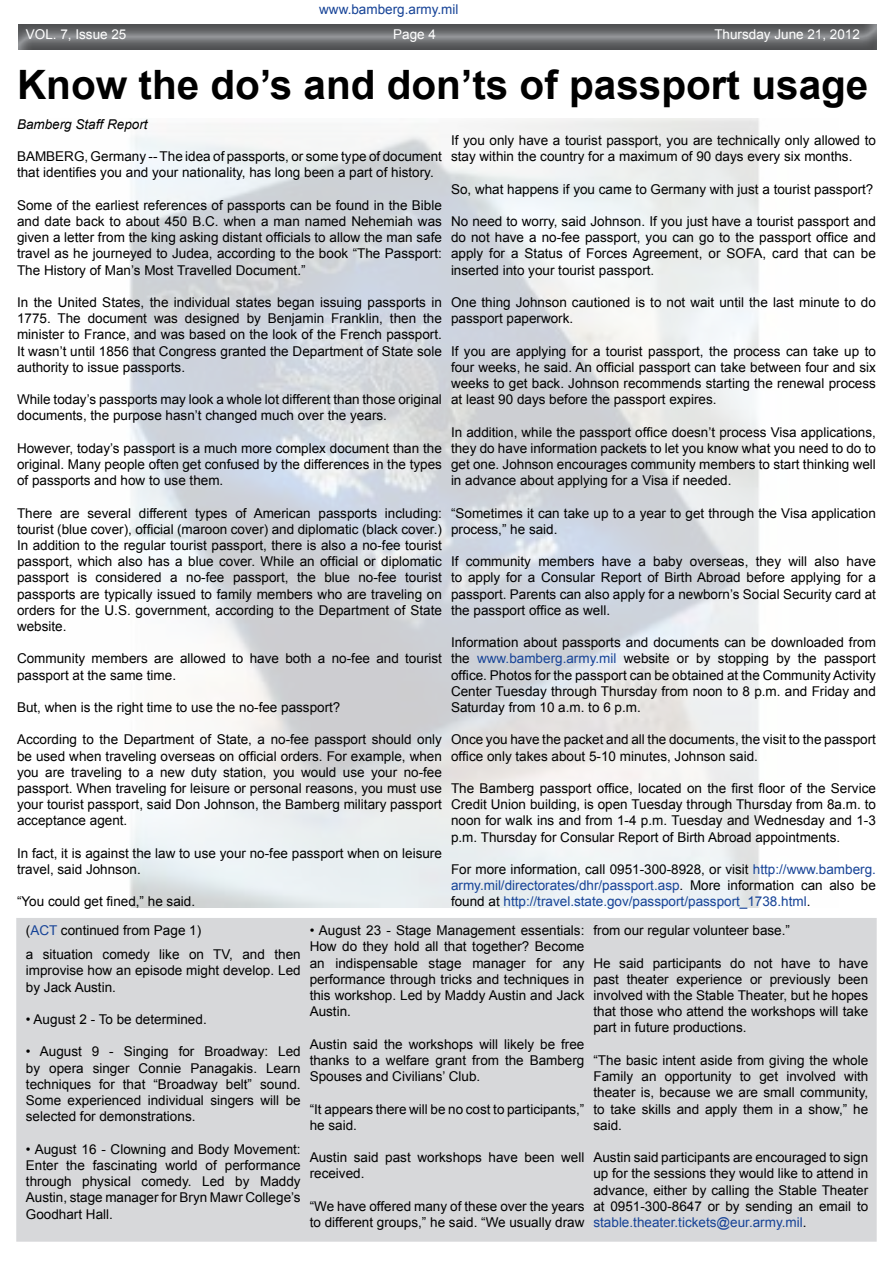
<style>
.page{position:relative;width:893px;height:1263px;background:#fff}
.page>*{position:absolute;margin:0;border:0;box-sizing:border-box;transform-origin:0 0}
.t1{font:700 40.5px "Arial";color:#000}
.t2{font:13.5px/16.2px "Arial";color:#000;text-align:justify}
.t3{font:13.5px/16.2px "Arial";color:#164397;text-align:justify}
.t4{font:13.5px "Arial";color:#fff}
.t5{font:italic 13.5px "Arial";color:#000}
.s1{color:#164397}
.s2{color:#000}
</style>
<div class="page">
<div style="left:17px;top:24px;width:860px;height:28px;background:#000;opacity:.75"></div>
<div style="left:16px;top:918px;width:861px;height:324px;background:#d7d8da;border:2px solid #d7d8da"></div>
<p class="t3" style="left:319px;top:2px;width:141px">www.bamberg.army.mil</p>
<p class="t4" style="left:393px;top:26px;width:44px">Page 4</p>
<p class="t4" style="left:26px;top:26px;width:102px">VOL. 7, Issue 25</p>
<p class="t4" style="left:714px;top:26px;width:147px">Thursday June 21, 2012</p>
<h1 class="t1" style="left:17px;top:58px;width:853px">Know the do’s and don’ts of passport usage</h1>
<p class="t5" style="left:17px;top:115px;width:132px">Bamberg Staff Report</p>
<p class="t2" style="left:17px;top:148px;width:426px">BAMBERG, Germany -- The idea of passports, or some type of document that identifies you and your nationality, has long been a part of history.</p>
<p class="t2" style="left:17px;top:197px;width:426px">Some of the earliest references of passports can be found in the Bible and date back to about 450 B.C. when a man named Nehemiah was given a letter from the king asking distant officials to allow the man safe travel as he journeyed to Judea, according to the book “The Passport:<br>The History of Man’s Most Travelled Document.”</p>
<p class="t2" style="left:17px;top:294px;width:426px">In the United States, the individual states began issuing passports in 1775. The document was designed by Benjamin Franklin, then the minister to France, and was based on the look of the French passport.<br>It wasn’t until 1856 that Congress granted the Department of State sole authority to issue passports.</p>
<p class="t2" style="left:17px;top:391px;width:426px">While today’s passports may look a whole lot different than those original documents, the purpose hasn’t changed much over the years.</p>
<p class="t2" style="left:17px;top:440px;width:426px">However, today’s passport is a much more complex document than the original. Many people often get confused by the differences in the types of passports and how to use them.</p>
<p class="t2" style="left:17px;top:505px;width:426px">There are several different types of American passports including: tourist (blue cover), official (maroon cover) and diplomatic (black cover.)<br>In addition to the regular tourist passport, there is also a no-fee tourist passport, which also has a blue cover. While an official or diplomatic passport is considered a no-fee passport, the blue no-fee tourist passports are typically issued to family members who are traveling on orders for the U.S. government, according to the Department of State website.</p>
<p class="t2" style="left:17px;top:651px;width:426px">Community members are allowed to have both a no-fee and tourist passport at the same time.</p>
<p class="t2" style="left:17px;top:699px;width:325px">But, when is the right time to use the no-fee passport?</p>
<p class="t2" style="left:17px;top:732px;width:426px">According to the Department of State, a no-fee passport should only be used when traveling overseas on official orders. For example, when you are traveling to a new duty station, you would use your no-fee passport. When traveling for leisure or personal reasons, you must use your tourist passport, said Don Johnson, the Bamberg military passport acceptance agent.</p>
<p class="t2" style="left:17px;top:845px;width:426px">In fact, it is against the law to use your no-fee passport when on leisure travel, said Johnson.</p>
<p class="t2" style="left:17px;top:894px;width:180px">“You could get fined,” he said.</p>
<p class="t2" style="left:451px;top:132px;width:426px">If you only have a tourist passport, you are technically only allowed to stay within the country for a maximum of 90 days every six months.</p>
<p class="t2" style="left:451px;top:181px;width:424px">So, what happens if you came to Germany with just a tourist passport?</p>
<p class="t2" style="left:451px;top:213px;width:426px">No need to worry, said Johnson. If you just have a tourist passport and do not have a no-fee passport, you can go to the passport office and apply for a Status of Forces Agreement, or SOFA, card that can be inserted into your tourist passport.</p>
<p class="t2" style="left:451px;top:294px;width:426px">One thing Johnson cautioned is to not wait until the last minute to do passport paperwork.</p>
<p class="t2" style="left:451px;top:343px;width:426px">If you are applying for a tourist passport, the process can take up to four weeks, he said. An official passport can take between four and six weeks to get back. Johnson recommends starting the renewal process at least 90 days before the passport expires.</p>
<p class="t2" style="left:451px;top:424px;width:426px">In addition, while the passport office doesn’t process Visa applications, they do have information packets to let you know what you need to do to get one. Johnson encourages community members to start thinking well in advance about applying for a Visa if needed.</p>
<p class="t2" style="left:451px;top:505px;width:426px">“Sometimes it can take up to a year to get through the Visa application process,” he said.</p>
<p class="t2" style="left:451px;top:553px;width:426px">If community members have a baby overseas, they will also have to apply for a Consular Report of Birth Abroad before applying for a passport. Parents can also apply for a newborn’s Social Security card at the passport office as well.</p>
<p class="t2" style="left:451px;top:634px;width:426px">Information about passports and documents can be downloaded from the <span class="s1">www.bamberg.army.mil</span> website or by stopping by the passport office. Photos for the passport can be obtained at the Community Activity Center Tuesday through Thursday from noon to 8 p.m. and Friday and Saturday from 10 a.m. to 6 p.m.</p>
<p class="t2" style="left:451px;top:732px;width:426px">Once you have the packet and all the documents, the visit to the passport office only takes about 5-10 minutes, Johnson said.</p>
<p class="t2" style="left:451px;top:780px;width:426px">The Bamberg passport office, located on the first floor of the Service Credit Union building, is open Tuesday through Thursday from 8a.m. to noon for walk ins and from 1-4 p.m. Tuesday and Wednesday and 1-3 p.m. Thursday for Consular Report of Birth Abroad appointments.</p>
<p class="t3" style="left:451px;top:861px;width:426px"><span class="s2">For more information, call 0951-300-8928, or visit</span> http://www.bamberg. army.mil/directorates/dhr/passport.asp<span class="s2">. More information can also be found at</span> http://travel.state.gov/passport/passport_1738.html<span class="s2">.</span></p>
<p class="t2" style="left:26px;top:922px;width:177px">(<span class="s1">ACT</span> continued from Page 1)</p>
<p class="t2" style="left:26px;top:946px;width:276px">a situation comedy like on TV, and then improvise how an episode might develop. Led by Jack Austin.</p>
<p class="t2" style="left:26px;top:1011px;width:182px">• August 2 - To be determined.</p>
<p class="t2" style="left:26px;top:1044px;width:276px">• August 9 - Singing for Broadway: Led by opera singer Connie Panagakis. Learn techniques for that “Broadway belt” sound.<br>Some experienced individual singers will be selected for demonstrations.</p>
<p class="t2" style="left:26px;top:1141px;width:276px">• August 16 - Clowning and Body Movement:<br>Enter the fascinating world of performance through physical comedy. Led by Maddy Austin, stage manager for Bryn Mawr College’s Goodhart Hall.</p>
<p class="t2" style="left:310px;top:922px;width:276px">• August 23 - Stage Management essentials:<br>How do they hold all that together? Become an indispensable stage manager for any performance through tricks and techniques in this workshop. Led by Maddy Austin and Jack Austin.</p>
<p class="t2" style="left:310px;top:1036px;width:276px">Austin said the workshops will likely be free thanks to a welfare grant from the Bamberg Spouses and Civilians’ Club.</p>
<p class="t2" style="left:310px;top:1101px;width:276px">“It appears there will be no cost to participants,” he said.</p>
<p class="t2" style="left:310px;top:1149px;width:276px">Austin said past workshops have been well received.</p>
<p class="t2" style="left:310px;top:1198px;width:276px">“We have offered many of these over the years to different groups,” he said. “We usually draw</p>
<p class="t2" style="left:593px;top:922px;width:198px">from our regular volunteer base.”</p>
<p class="t2" style="left:593px;top:955px;width:276px">He said participants do not have to have past theater experience or previously been involved with the Stable Theater, but he hopes that those who attend the workshops will take part in future productions.</p>
<p class="t2" style="left:593px;top:1052px;width:276px">“The basic intent aside from giving the whole Family an opportunity to get involved with theater is, because we are small community, to take skills and apply them in a show,” he said.</p>
<p class="t2" style="left:593px;top:1149px;width:276px">Austin said participants are encouraged to sign up for the sessions they would like to attend in advance, either by calling the Stable Theater at 0951-300-8647 or by sending an email to <span class="s1">stable.theater.tickets@eur.army.mil</span>.</p>
</div>
